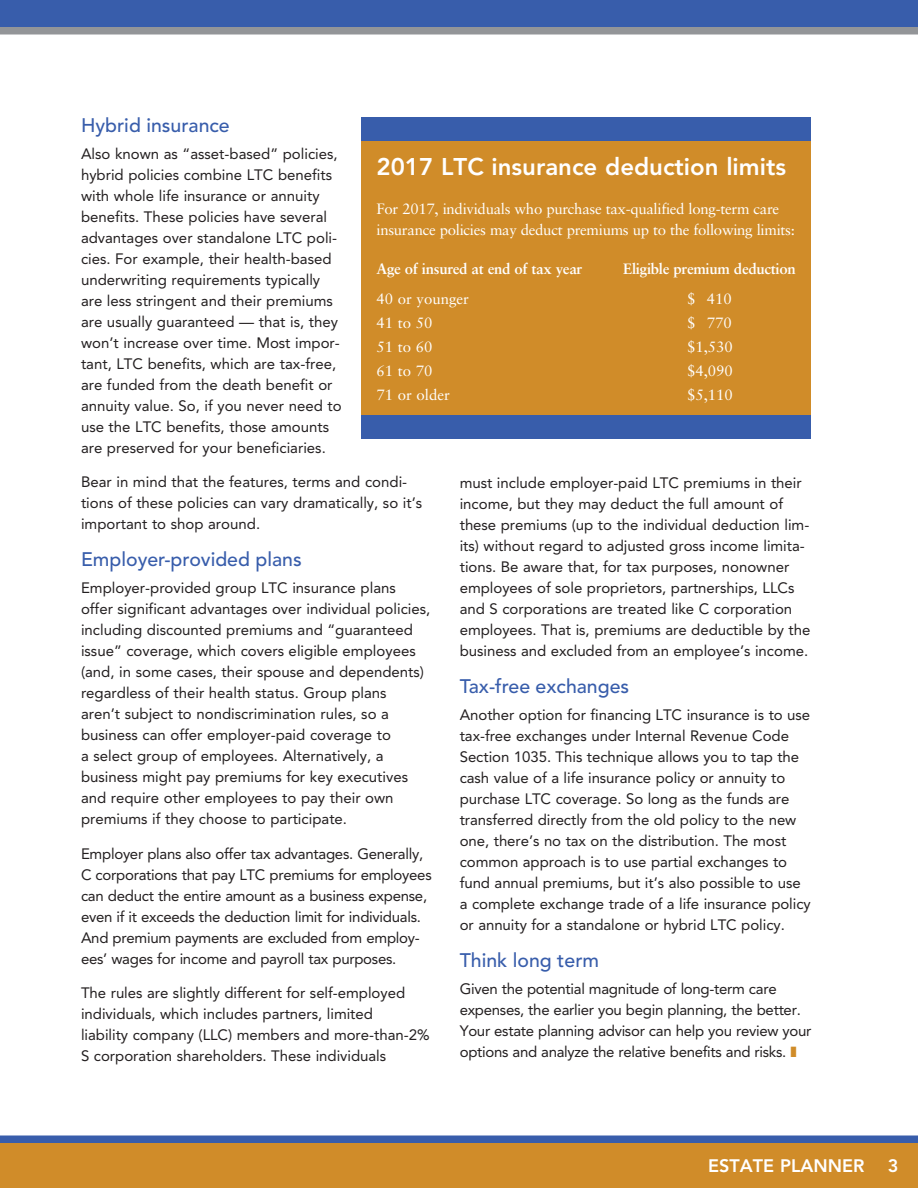
<style>
.page{position:relative;width:918px;height:1188px;background:#fff}
.page>*{position:absolute;margin:0;border:0;box-sizing:border-box;transform-origin:0 0}
.t1{font:800 24px "Avenir LT Std";color:#fff}
.t2{font:500 19.5px "Avenir LT Std";color:#385dab}
.t3{font:800 18px "Avenir LT Std";color:#fff}
.t4{font:15px/21px "Avenir LT Std";color:#231f20}
.t5{font:15px/21px "Avenir LT Std";letter-spacing:-.02em;color:#231f20}
.t6{font:15px/21px "Sabon LT Std";letter-spacing:-.02em;color:#fff}
.t7{font:700 15px "Sabon LT Std";letter-spacing:-.02em;color:#fff}
.t8{font:15px "Sabon LT Std";color:#fff}
.s1{color:#d08c29}
</style>
<div class="page">
<div style="left:0;top:0;width:918px;height:27px;background:#385dab"></div>
<div style="left:0;top:27px;width:918px;height:7px;background:#939598"></div>
<div style="left:0;top:1136px;width:918px;height:7px;background:#385dab"></div>
<div style="left:0;top:1143px;width:918px;height:45px;background:#d08c29"></div>
<div style="left:362px;top:141px;width:450px;height:275px;background:#d08c29"></div>
<div style="left:362px;top:117px;width:450px;height:24px;background:#385dab"></div>
<div style="left:362px;top:416px;width:450px;height:24px;background:#385dab"></div>
<h2 class="t2" style="left:81px;top:114px;width:150px">Hybrid insurance</h2>
<p class="t4" style="left:81px;top:143px;width:262px">Also known as “asset-based” policies, hybrid policies combine LTC benefits with whole life insurance or annuity benefits. These policies have several advantages over standalone LTC poli&shy;cies. For example, their health-based underwriting requirements typically are less stringent and their premiums are usually guaranteed — that is, they won’t increase over time. Most impor&shy;tant, LTC benefits, which are tax-free, are funded from the death benefit or annuity value. So, if you never need to use the LTC benefits, those amounts are preserved for your beneficiaries.</p>
<p class="t4" style="left:81px;top:472px;width:343px">Bear in mind that the features, terms and condi&shy;tions of these policies can vary dramatically, so it’s important to shop around.</p>
<h2 class="t2" style="left:81px;top:548px;width:222px">Employer-provided plans</h2>
<p class="t4" style="left:81px;top:578px;width:351px">Employer-provided group LTC insurance plans offer significant advantages over individual policies, including discounted premiums and “guaranteed issue” coverage, which covers eligible employees (and, in some cases, their spouse and dependents) regardless of their health status. Group plans<br>aren’t subject to nondiscrimination rules, so a business can offer employer-paid coverage to<br>a select group of employees. Alternatively, a business might pay premiums for key executives and require other employees to pay their own premiums if they choose to participate.</p>
<p class="t5" style="left:81px;top:843px;width:352px">Employer plans also offer tax advantages. Generally, C corporations that pay LTC premiums for employees can deduct the entire amount as a business expense, even if it exceeds the deduction limit for individuals.<br>And premium payments are excluded from employ&shy;ees’ wages for income and payroll tax purposes.</p>
<p class="t4" style="left:81px;top:983px;width:350px">The rules are slightly different for self-employed individuals, which includes partners, limited<br>liability company (LLC) members and more-than-2% S corporation shareholders. These individuals</p>
<h1 class="t1" style="left:376px;top:152px;width:411px">2017 LTC insurance deduction limits</h1>
<p class="t6" style="left:376px;top:198px;width:420px">For 2017, individuals who purchase tax-qualified long-term care insurance policies may deduct premiums up to the following limits:</p>
<p class="t7" style="left:376px;top:259px;width:207px">Age of insured at end of tax year</p>
<p class="t7" style="left:623px;top:259px;width:174px">Eligible premium deduction</p>
<p class="t8" style="left:376px;top:290px;width:94px">40 or younger</p>
<p class="t6" style="left:687px;top:288px;width:46px">$ 410</p>
<p class="t6" style="left:377px;top:312px;width:57px">41 to 50</p>
<p class="t6" style="left:687px;top:312px;width:46px">$ 770</p>
<p class="t6" style="left:377px;top:336px;width:57px">51 to 60</p>
<p class="t6" style="left:687px;top:336px;width:47px">$1,530</p>
<p class="t6" style="left:377px;top:360px;width:57px">61 to 70</p>
<p class="t6" style="left:687px;top:360px;width:47px">$4,090</p>
<p class="t8" style="left:377px;top:386px;width:75px">71 or older</p>
<p class="t6" style="left:687px;top:384px;width:47px">$5,110</p>
<p class="t4" style="left:460px;top:473px;width:352px">must include employer-paid LTC premiums in their income, but they may deduct the full amount of these premiums (up to the individual deduction lim&shy;its) without regard to adjusted gross income limita&shy;tions. Be aware that, for tax purposes, nonowner employees of sole proprietors, partnerships, LLCs and S corporations are treated like C corporation employees. That is, premiums are deductible by the business and excluded from an employee’s income.</p>
<h2 class="t2" style="left:460px;top:675px;width:171px">Tax-free exchanges</h2>
<p class="t4" style="left:460px;top:705px;width:353px">Another option for financing LTC insurance is to use tax-free exchanges under Internal Revenue Code Section 1035. This technique allows you to tap the cash value of a life insurance policy or annuity to purchase LTC coverage. So long as the funds are transferred directly from the old policy to the new one, there’s no tax on the distribution. The most common approach is to use partial exchanges to fund annual premiums, but it’s also possible to use a complete exchange trade of a life insurance policy or annuity for a standalone or hybrid LTC policy.</p>
<h2 class="t2" style="left:460px;top:949px;width:141px">Think long term</h2>
<p class="t5" style="left:460px;top:979px;width:353px">Given the potential magnitude of long-term care expenses, the earlier you begin planning, the better.<br>Your estate planning advisor can help you review your options and analyze the relative benefits and risks. <span class="s1">❚</span></p>
<p class="t3" style="left:708px;top:1155px;width:158px">ESTATE PLANNER</p>
<p class="t3" style="left:888px;top:1155px;width:12px">3</p>
</div>
